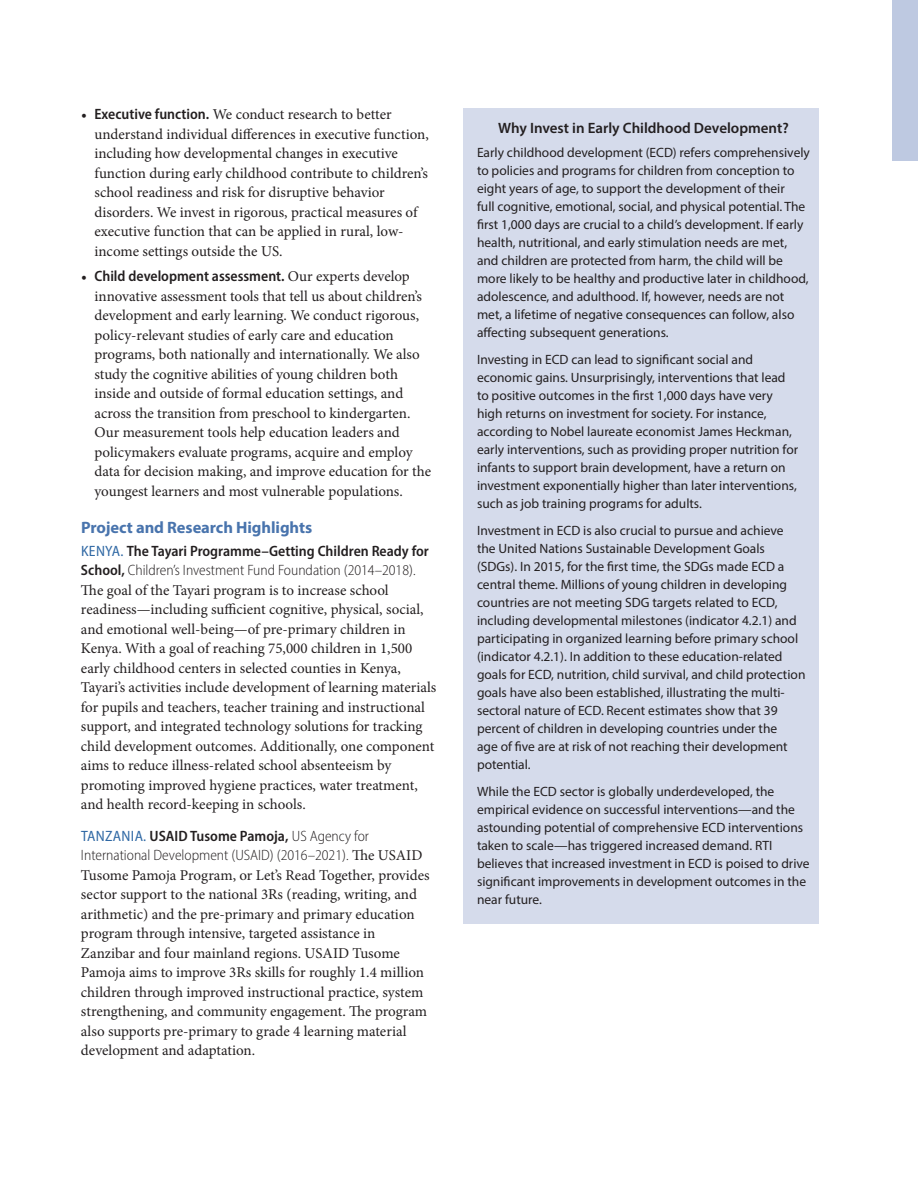
<style>
.page{position:relative;width:918px;height:1188px;background:#fff}
.page>*{position:absolute;margin:0;border:0;box-sizing:border-box;transform-origin:0 0}
.t1{font:700 16.5px "Myriad Pro";letter-spacing:-.005em;color:#4974ad}
.t2{font:15px/19.5px "Minion Pro";color:#231f20}
.t3{font:600 semi-condensed 15px/19.5px "Myriad Pro";color:#231f20}
.t4{font:300 semi-condensed 15px/19.5px "Myriad Pro";color:#231f20}
.t5{font:600 15px "Myriad Pro";color:#231f20}
.t6{font:13.5px/18px "Myriad Pro";color:#231f20}
.s1{font-family:"Myriad Pro";font-weight:600;font-stretch:semi-condensed}
.s2{font-family:"Minion Pro";font-weight:400;font-stretch:normal}
.s3{font-weight:400;color:#2f68a4}
.s4{font-weight:300}
.s5{font-weight:600}
</style>
<div class="page">
<div style="left:892px;top:0;width:26px;height:160px;background:#bec9e1"></div>
<div style="left:464px;top:108px;width:355px;height:815px;background:#d5dbeb"></div>
<p class="t2" style="left:94px;top:105px;width:336px;text-indent:-14px">• <span class="s1">Executive function.</span> We conduct research to better understand individual differences in executive function, including how developmental changes in executive function during early childhood contribute to children’s school readiness and risk for disruptive behavior disorders. We invest in rigorous, practical measures of executive function that can be applied in rural, low&shy;income settings outside the US.</p>
<p class="t3" style="left:81px;top:266px;width:330px"><span class="s2">•</span> Child development assessment. <span class="s2">Our experts develop</span></p>
<p class="t2" style="left:94px;top:286px;width:338px">innovative assessment tools that tell us about children’s development and early learning. We conduct rigorous, policy-relevant studies of early care and education programs, both nationally and internationally. We also study the cognitive abilities of young children both inside and outside of formal education settings, and across the transition from preschool to kindergarten.<br>Our measurement tools help education leaders and policymakers evaluate programs, acquire and employ data for decision making, and improve education for the youngest learners and most vulnerable populations.</p>
<p class="t1" style="left:81px;top:517px;width:233px">Project and Research Highlights</p>
<p class="t3" style="left:81px;top:541px;width:349px"><span class="s3">KENYA.</span> The Tayari Programme–Getting Children Ready for<br>School, <span class="s4">Children’s Investment Fund Foundation (2014–2018).</span></p>
<p class="t2" style="left:81px;top:580px;width:357px">The goal of the Tayari program is to increase school readiness—including sufficient cognitive, physical, social, and emotional well-being—of pre-primary children in Kenya. With a goal of reaching 75,000 children in 1,500 early childhood centers in selected counties in Kenya, Tayari’s activities include development of learning materials for pupils and teachers, teacher training and instructional support, and integrated technology solutions for tracking child development outcomes. Additionally, one component aims to reduce illness-related school absenteeism by promoting improved hygiene practices, water treatment, and health record-keeping in schools.</p>
<p class="t4" style="left:81px;top:826px;width:343px"><span class="s3">TANZANIA.</span> <span class="s5">USAID Tusome Pamoja,</span> US Agency for<br>International Development (USAID) (2016–2021). <span class="s2">The USAID</span></p>
<p class="t2" style="left:81px;top:865px;width:350px">Tusome Pamoja Program, or Let’s Read Together, provides sector support to the national 3Rs (reading, writing, and arithmetic) and the pre-primary and primary education program through intensive, targeted assistance in Zanzibar and four mainland regions. USAID Tusome Pamoja aims to improve 3Rs skills for roughly 1.4 million children through improved instructional practice, system strengthening, and community engagement. The program also supports pre-primary to grade 4 learning material development and adaptation.</p>
<p class="t5" style="left:498px;top:118px;width:292px">Why Invest in Early Childhood Development?</p>
<p class="t6" style="left:477px;top:143px;width:334px">Early childhood development (ECD) refers comprehensively to policies and programs for children from conception to eight years of age, to support the development of their<br>full cognitive, emotional, social, and physical potential. The first 1,000 days are crucial to a child’s development. If early health, nutritional, and early stimulation needs are met, and children are protected from harm, the child will be more likely to be healthy and productive later in childhood, adolescence, and adulthood. If, however, needs are not met, a lifetime of negative consequences can follow, also affecting subsequent generations.</p>
<p class="t6" style="left:477px;top:350px;width:323px">Investing in ECD can lead to significant social and economic gains. Unsurprisingly, interventions that lead to positive outcomes in the first 1,000 days have very high returns on investment for society. For instance, according to Nobel laureate economist James Heckman, early interventions, such as providing proper nutrition for infants to support brain development, have a return on investment exponentially higher than later interventions, such as job training programs for adults.</p>
<p class="t6" style="left:477px;top:521px;width:330px">Investment in ECD is also crucial to pursue and achieve the United Nations Sustainable Development Goals (SDGs). In 2015, for the first time, the SDGs made ECD a central theme. Millions of young children in developing countries are not meeting SDG targets related to ECD, including developmental milestones (indicator 4.2.1) and participating in organized learning before primary school (indicator 4.2.1). In addition to these education-related goals for ECD, nutrition, child survival, and child protection goals have also been established, illustrating the multi&shy;sectoral nature of ECD. Recent estimates show that 39 percent of children in developing countries under the<br>age of five are at risk of not reaching their development potential.</p>
<p class="t6" style="left:477px;top:782px;width:334px">While the ECD sector is globally underdeveloped, the empirical evidence on successful interventions—and the astounding potential of comprehensive ECD interventions taken to scale—has triggered increased demand. RTI believes that increased investment in ECD is poised to drive significant improvements in development outcomes in the near future.</p>
</div>
